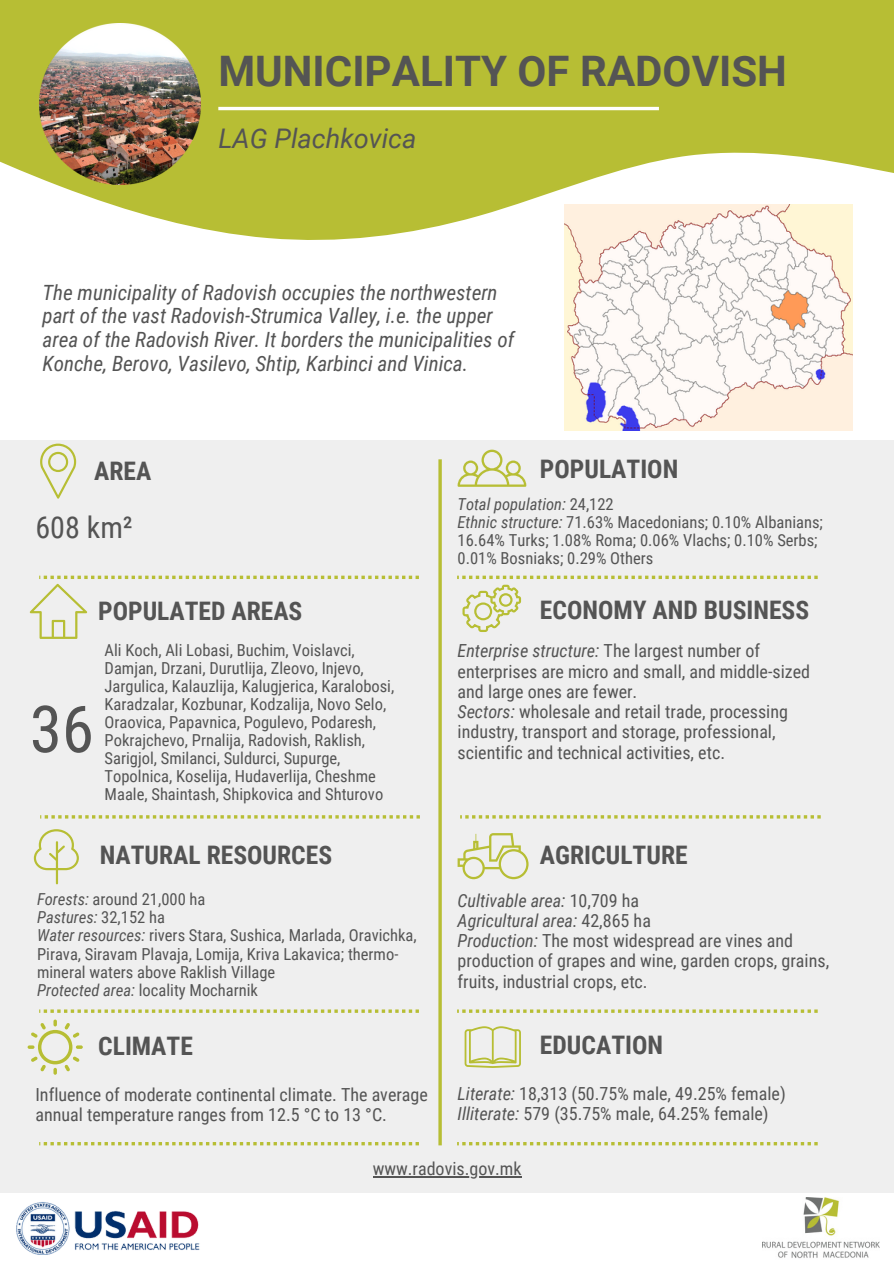
<style>
.page{position:relative;width:894px;height:1264px;background:#fff}
.page>*{position:absolute;margin:0;border:0;box-sizing:border-box;transform-origin:0 0}
.t1{font:64.95px "Roboto Condensed";color:#545454}
.t2{font:700 42px "Roboto";color:#545454}
.t3{font:30px "Roboto Condensed";color:#545454}
.t4{font:italic 27px "Roboto";color:#545454}
.t5{font:700 25.5px "Roboto Condensed";color:#545454}
.t6{font:italic 21px/23.7px "Roboto Condensed";color:#545454}
.t7{font:18px/20.2px "Roboto Condensed";color:#545454}
.t8{font:16.5px/18px "Roboto Condensed";color:#545454}
.s1{font-style:italic}
</style>
<div class="page">
<svg style="left:0;top:0;width:893px;height:244px;fill:#b7be34"></svg>
<hr style="left:218px;top:107px;width:440px;height:3px;background:#fff">
<div style="left:0;top:440px;width:893px;height:752px;background:#efefef"></div>
<hr style="left:438px;top:459px;width:3px;height:686px;background:#b7be34">
<svg style="left:40px;top:815px;width:380px;height:3px"></svg>
<svg style="left:39px;top:1009px;width:380px;height:3px"></svg>
<svg style="left:39px;top:1142px;width:380px;height:3px"></svg>
<svg style="left:460px;top:815px;width:360px;height:3px"></svg>
<svg style="left:457px;top:1009px;width:360px;height:3px"></svg>
<svg style="left:457px;top:1142px;width:360px;height:3px"></svg>
<svg style="left:40px;top:443px;width:36px;height:56px"></svg>
<svg style="left:30px;top:575px;width:389px;height:64px"></svg>
<svg style="left:28px;top:1019px;width:55px;height:55px"></svg>
<svg style="left:457px;top:449px;width:69px;height:38px"></svg>
<svg style="left:457px;top:575px;width:360px;height:57px"></svg>
<svg style="left:34px;top:829px;width:45px;height:55px"></svg>
<svg style="left:457px;top:833px;width:71px;height:46px"></svg>
<svg style="left:464px;top:1026px;width:57px;height:41px"></svg>
<img style="left:564px;top:205px;width:288px;height:225px">
<img style="left:16px;top:1202px;width:184px;height:53px">
<img style="left:762px;top:1197px;width:117px;height:62px">
<img style="left:39px;top:24px;width:161px;height:161px">
<hr style="left:372px;top:1176px;width:149px;height:1px;background:#545454">
<h2 class="t2" style="left:218px;top:47px;width:570px">MUNICIPALITY OF RADOVISH</h2>
<h3 class="t4" style="left:218px;top:123px;width:199px">LAG Plachkovica</h3>
<p class="t6" style="left:42px;top:281px;width:473px">The municipality of Radovish occupies the northwestern part of the vast Radovish-Strumica Valley, i.e. the upper area of the Radovish River. It borders the municipalities of Konche, Berovo, Vasilevo, Shtip, Karbinci and Vinica.</p>
<h3 class="t5" style="left:94px;top:456px;width:59px">AREA</h3>
<h3 class="t5" style="left:540px;top:454px;width:140px">POPULATION</h3>
<h3 class="t3" style="left:35px;top:510px;width:99px">608 km²</h3>
<p class="t8" style="left:457px;top:495px;width:367px"><span class="s1">Total population:</span> 24,122<br><span class="s1">Ethnic structure:</span> 71.63% Macedonians; 0.10% Albanians; 16.64% Turks; 1.08% Roma; 0.06% Vlachs; 0.10% Serbs; 0.01% Bosniaks; 0.29% Others</p>
<h3 class="t5" style="left:98px;top:596px;width:205px">POPULATED AREAS</h3>
<h3 class="t5" style="left:540px;top:595px;width:270px">ECONOMY AND BUSINESS</h3>
<h1 class="t1" style="left:30px;top:692px;width:66px">36</h1>
<p class="t8" style="left:105px;top:641px;width:291px">Ali Koch, Ali Lobasi, Buchim, Voislavci, Damjan, Drzani, Durutlija, Zleovo, Injevo, Jargulica, Kalauzlija, Kalugjerica, Karalobosi, Karadzalar, Kozbunar, Kodzalija, Novo Selo, Oraovica, Papavnica, Pogulevo, Podaresh, Pokrajchevo, Prnalija, Radovish, Raklish, Sarigjol, Smilanci, Suldurci, Supurge, Topolnica, Koselija, Hudaverlija, Cheshme Maale, Shaintash, Shipkovica and Shturovo</p>
<p class="t7" style="left:457px;top:641px;width:354px"><span class="s1">Enterprise structure:</span> The largest number of enterprises are micro and small, and middle-sized and large ones are fewer.<br><span class="s1">Sectors:</span> wholesale and retail trade, processing industry, transport and storage, professional, scientific and technical activities, etc.</p>
<h3 class="t5" style="left:100px;top:840px;width:234px">NATURAL RESOURCES</h3>
<h3 class="t5" style="left:540px;top:840px;width:149px">AGRICULTURE</h3>
<p class="t8" style="left:37px;top:890px;width:381px"><span class="s1">Forests:</span> around 21,000 ha<br><span class="s1">Pastures:</span> 32,152 ha<br><span class="s1">Water resources:</span> rivers Stara, Sushica, Marlada, Oravichka, Pirava, Siravam Plavaja, Lomija, Kriva Lakavica; thermo&shy;mineral waters above Raklish Village<br><span class="s1">Protected area:</span> locality Mocharnik</p>
<p class="t7" style="left:457px;top:890px;width:373px"><span class="s1">Cultivable area:</span> 10,709 ha<br><span class="s1">Agricultural area:</span> 42,865 ha<br><span class="s1">Production:</span> The most widespread are vines and production of grapes and wine, garden crops, grains, fruits, industrial crops, etc.</p>
<h3 class="t5" style="left:98px;top:1031px;width:96px">CLIMATE</h3>
<h3 class="t5" style="left:540px;top:1030px;width:125px">EDUCATION</h3>
<p class="t7" style="left:35px;top:1084px;width:394px">Influence of moderate continental climate. The average annual temperature ranges from 12.5 °C to 13 °C.</p>
<p class="t7" style="left:457px;top:1083px;width:329px"><span class="s1">Literate:</span> 18,313 (50.75% male, 49.25% female)<br><span class="s1">Illiterate:</span> 579 (35.75% male, 64.25% female)</p>
<p class="t7" style="left:372px;top:1158px;width:150px">www.radovis.gov.mk</p>
</div>
